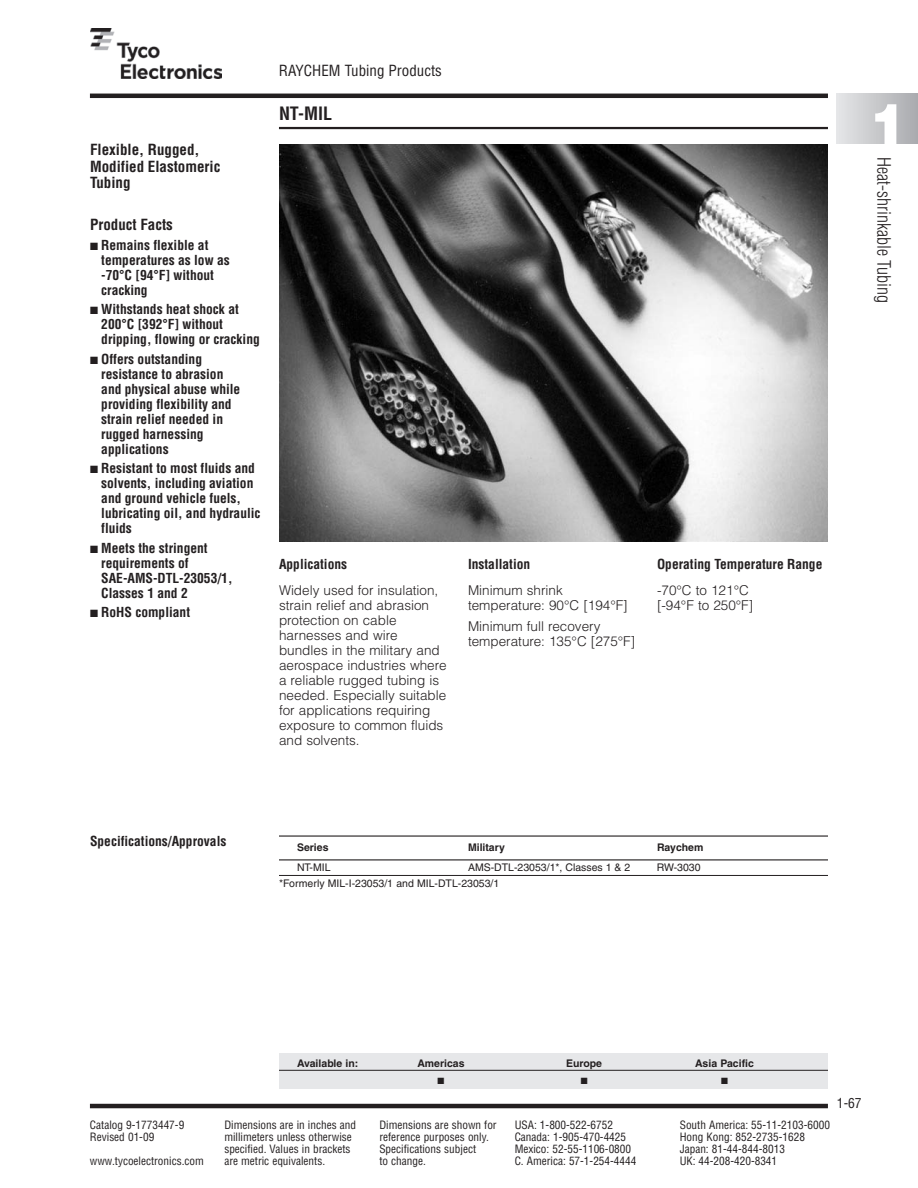
<style>
.page{position:relative;width:918px;height:1188px;background:#fff}
.page>*{position:absolute;margin:0;border:0;box-sizing:border-box;transform-origin:0 0}
.t1{font:900 57px "Helvetica";color:#fff}
.t2{font:300 condensed 18px "Helvetica";color:#231f20}
.t3{font:700 condensed 18px "Helvetica";color:#231f20}
.t4{font:700 condensed 15px/16.5px "Helvetica";color:#231f20}
.t5{font:condensed 15px "Helvetica";color:#231f20}
.t6{font:700 condensed 13.5px/15px "Helvetica";color:#231f20}
.t7{font:300 13.5px/15px "Helvetica";color:#231f20}
.t8{font:condensed 13.5px "Helvetica";color:#231f20}
.t9{font:condensed 11.25px "Helvetica";color:#231f20}
.t10{font:10.5px "Helvetica";color:#231f20}
.t11{font:700 10.5px "Helvetica";color:#231f20}
.t12{font:9px "Zapf Dingbats";color:#231f20}
</style>
<div class="page">
<hr style="left:90px;top:94px;width:738px;height:4px;background:#231f20">
<img style="left:90px;top:29px;width:132px;height:49px">
<hr style="left:90px;top:1104px;width:738px;height:4px;background:#231f20">
<div style="left:837px;top:94px;width:81px;height:49px;background:linear-gradient(to right,#e5e6e7,#a9aaae)"></div>
<hr style="left:279px;top:127px;width:549px;height:2px;background:#231f20">
<div style="left:279px;top:1053px;width:549px;height:35px;background:#e6e7e9"></div>
<hr style="left:279px;top:1070px;width:549px;height:1px;background:#231f20">
<img style="left:279px;top:144px;width:549px;height:397px">
<hr style="left:279px;top:835px;width:549px;height:2px;background:#231f20">
<hr style="left:279px;top:859px;width:549px;height:1px;background:#231f20">
<hr style="left:279px;top:875px;width:549px;height:1px;background:#231f20">
<p class="t4" style="left:90px;top:142px;width:132px">Flexible, Rugged,<br>Modified Elastomeric<br>Tubing</p>
<p class="t4" style="left:90px;top:217px;width:84px">Product Facts</p>
<p class="t6" style="left:101px;top:238px;width:130px;text-indent:-11px">■ Remains flexible at temperatures as low as -70°C [94°F] without cracking</p>
<p class="t6" style="left:101px;top:302px;width:160px;text-indent:-11px">■ Withstands heat shock at<br>200°C [392°F] without dripping, flowing or cracking</p>
<p class="t6" style="left:101px;top:352px;width:141px;text-indent:-11px">■ Offers outstanding resistance to abrasion and physical abuse while providing flexibility and strain relief needed in rugged harnessing applications</p>
<p class="t6" style="left:101px;top:461px;width:161px;text-indent:-11px">■ Resistant to most fluids and solvents, including aviation and ground vehicle fuels, lubricating oil, and hydraulic fluids</p>
<p class="t6" style="left:101px;top:541px;width:133px;text-indent:-11px">■ Meets the stringent requirements of<br>SAE-AMS-DTL-23053/1,<br>Classes 1 and 2</p>
<p class="t6" style="left:90px;top:605px;width:102px">■ RoHS compliant</p>
<p class="t5" style="left:279px;top:62px;width:164px">RAYCHEM Tubing Products</p>
<h2 class="t3" style="left:279px;top:103px;width:55px">NT-MIL</h2>
<p class="t6" style="left:279px;top:557px;width:70px">Applications</p>
<p class="t7" style="left:279px;top:584px;width:169px">Widely used for insulation, strain relief and abrasion protection on cable harnesses and wire bundles in the military and aerospace industries where a reliable rugged tubing is needed. Especially suitable for applications requiring exposure to common fluids and solvents.</p>
<p class="t6" style="left:468px;top:557px;width:64px">Installation</p>
<p class="t7" style="left:468px;top:584px;width:161px">Minimum shrink temperature: 90°C [194°F]</p>
<p class="t7" style="left:468px;top:620px;width:169px">Minimum full recovery temperature: 135°C [275°F]</p>
<p class="t6" style="left:657px;top:557px;width:167px">Operating Temperature Range</p>
<p class="t7" style="left:657px;top:584px;width:98px">-70°C to 121°C [-94°F to 250°F]</p>
<p class="t6" style="left:90px;top:833px;width:138px">Specifications/Approvals</p>
<p class="t11" style="left:297px;top:843px;width:33px">Series</p>
<p class="t11" style="left:468px;top:843px;width:38px">Military</p>
<p class="t11" style="left:657px;top:843px;width:48px">Raychem</p>
<p class="t10" style="left:297px;top:863px;width:35px">NT-MIL</p>
<p class="t10" style="left:468px;top:863px;width:164px">AMS-DTL-23053/1*, Classes 1 &amp; 2</p>
<p class="t10" style="left:657px;top:863px;width:45px">RW-3030</p>
<p class="t10" style="left:279px;top:879px;width:222px">*Formerly MIL-I-23053/1 and MIL-DTL-23053/1</p>
<h1 class="t1" style="left:870px;top:104px;width:40px">1</h1>
<h2 class="t2" style="left:894px;top:157px;width:147px;rotate:90deg">Heat-shrinkable Tubing</h2>
<p class="t11" style="left:297px;top:1059px;width:63px">Available in:</p>
<p class="t11" style="left:417px;top:1059px;width:49px">Americas</p>
<p class="t11" style="left:566px;top:1059px;width:37px">Europe</p>
<p class="t11" style="left:695px;top:1059px;width:60px">Asia Pacific</p>
<p class="t12" style="left:438px;top:1076px;width:8px">■</p>
<p class="t12" style="left:581px;top:1076px;width:8px">■</p>
<p class="t12" style="left:721px;top:1076px;width:8px">■</p>
<p class="t9" style="left:90px;top:1118px;width:96px">Catalog 9-1773447-9</p>
<p class="t9" style="left:224px;top:1118px;width:133px">Dimensions are in inches and</p>
<p class="t9" style="left:379px;top:1118px;width:119px">Dimensions are shown for</p>
<p class="t9" style="left:515px;top:1118px;width:100px">USA: 1-800-522-6752</p>
<p class="t9" style="left:680px;top:1118px;width:152px">South America: 55-11-2103-6000</p>
<p class="t9" style="left:90px;top:1130px;width:66px">Revised 01-09</p>
<p class="t9" style="left:224px;top:1130px;width:129px">millimeters unless otherwise</p>
<p class="t9" style="left:379px;top:1130px;width:111px">reference purposes only.</p>
<p class="t9" style="left:515px;top:1130px;width:113px">Canada: 1-905-470-4425</p>
<p class="t9" style="left:680px;top:1130px;width:127px">Hong Kong: 852-2735-1628</p>
<p class="t9" style="left:224px;top:1142px;width:128px">specified. Values in brackets</p>
<p class="t9" style="left:379px;top:1142px;width:98px">Specifications subject</p>
<p class="t9" style="left:515px;top:1142px;width:118px">Mexico: 52-55-1106-0800</p>
<p class="t9" style="left:680px;top:1142px;width:107px">Japan: 81-44-844-8013</p>
<p class="t9" style="left:90px;top:1154px;width:115px">www.tycoelectronics.com</p>
<p class="t9" style="left:224px;top:1154px;width:102px">are metric equivalents.</p>
<p class="t9" style="left:379px;top:1154px;width:48px">to change.</p>
<p class="t9" style="left:515px;top:1154px;width:123px">C. America: 57-1-254-4444</p>
<p class="t9" style="left:680px;top:1154px;width:99px">UK: 44-208-420-8341</p>
<p class="t8" style="left:837px;top:1096px;width:26px">1-67</p>
</div>
